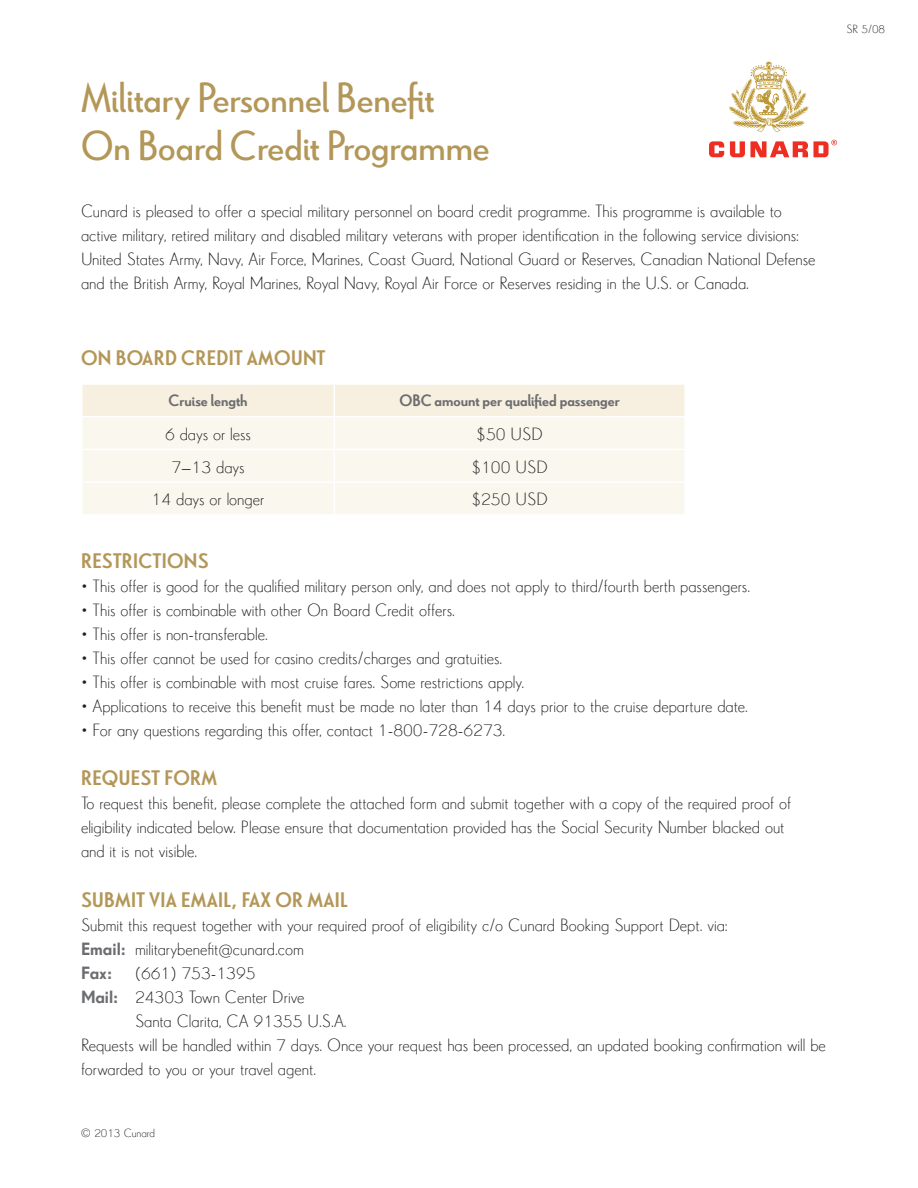
<style>
.page{position:relative;width:918px;height:1188px;background:#fff}
.page>*{position:absolute;margin:0;border:0;box-sizing:border-box;transform-origin:0 0}
.t1{font:42px/48px "Le Havre";color:#b39758}
.t2{font:700 21px "Le Havre";letter-spacing:.015em;color:#b39758}
.t3{font:300 18px/24px "Drescher Grotesk BT";color:#231f20}
.t4{font:700 16.5px "Le Havre";color:#6c6d70}
.t5{font:300 12px "Drescher Grotesk BT";color:#231f20}
.s1{font-weight:600;color:#6c6d70}
</style>
<div class="page">
<div style="left:82px;top:385px;width:602px;height:31px;background:#f7efdf"></div>
<div style="left:83px;top:418px;width:601px;height:96px;background:#faf7ee"></div>
<hr style="left:334px;top:385px;width:1px;height:31px;background:#fff">
<hr style="left:334px;top:417px;width:1px;height:32px;background:#fff">
<hr style="left:81px;top:449px;width:253px;height:1px;background:#fff">
<hr style="left:334px;top:449px;width:352px;height:1px;background:#fff">
<hr style="left:334px;top:450px;width:1px;height:31px;background:#fff">
<hr style="left:81px;top:481px;width:253px;height:2px;background:#fff">
<hr style="left:334px;top:481px;width:352px;height:2px;background:#fff">
<hr style="left:334px;top:483px;width:1px;height:31px;background:#fff">
<svg style="left:729px;top:62px;width:80px;height:70px"></svg>
<svg style="left:709px;top:141px;width:15px;height:16px"></svg>
<svg style="left:730px;top:140px;width:107px;height:17px"></svg>
<h1 class="t1" style="left:81px;top:75px;width:410px">Military Personnel Benefit<br>On Board Credit Programme</h1>
<p class="t3" style="left:81px;top:200px;width:736px">Cunard is pleased to offer a special military personnel on board credit programme. This programme is available to active military, retired military and disabled military veterans with proper identification in the following service divisions:<br>United States Army, Navy, Air Force, Marines, Coast Guard, National Guard or Reserves, Canadian National Defense and the British Army, Royal Marines, Royal Navy, Royal Air Force or Reserves residing in the U.S. or Canada.</p>
<p class="t5" style="left:846px;top:22px;width:40px">SR 5/08</p>
<p class="t2" style="left:81px;top:345px;width:246px">ON BOARD CREDIT AMOUNT</p>
<p class="t4" style="left:168px;top:390px;width:81px">CRUISE LENGTH</p>
<p class="t4" style="left:399px;top:390px;width:222px">OBC AMOUNT PER QUALIFIED PASSENGER</p>
<p class="t3" style="left:165px;top:422px;width:88px">6 days or less</p>
<p class="t3" style="left:476px;top:422px;width:68px">$50 USD</p>
<p class="t3" style="left:171px;top:455px;width:75px">7–13 days</p>
<p class="t3" style="left:471px;top:455px;width:78px">$100 USD</p>
<p class="t3" style="left:152px;top:487px;width:114px">14 days or longer</p>
<p class="t3" style="left:471px;top:487px;width:78px">$250 USD</p>
<p class="t2" style="left:81px;top:547px;width:129px">RESTRICTIONS</p>
<p class="t3" style="left:81px;top:574px;width:671px">• This offer is good for the qualified military person only, and does not apply to third/fourth berth passengers.</p>
<p class="t3" style="left:81px;top:598px;width:375px">• This offer is combinable with other On Board Credit offers.</p>
<p class="t3" style="left:81px;top:622px;width:188px">• This offer is non-transferable.</p>
<p class="t3" style="left:81px;top:646px;width:423px">• This offer cannot be used for casino credits/charges and gratuities.</p>
<p class="t3" style="left:81px;top:670px;width:445px">• This offer is combinable with most cruise fares. Some restrictions apply.</p>
<p class="t3" style="left:81px;top:694px;width:668px">• Applications to receive this benefit must be made no later than 14 days prior to the cruise departure date.</p>
<p class="t3" style="left:81px;top:718px;width:426px">• For any questions regarding this offer, contact 1-800-728-6273.</p>
<p class="t2" style="left:81px;top:765px;width:138px">REQUEST FORM</p>
<p class="t3" style="left:81px;top:791px;width:712px">To request this benefit, please complete the attached form and submit together with a copy of the required proof of eligibility indicated below. Please ensure that documentation provided has the Social Security Number blacked out and it is not visible.</p>
<p class="t2" style="left:81px;top:886px;width:268px">SUBMIT VIA EMAIL, FAX OR MAIL</p>
<p class="t3" style="left:81px;top:913px;width:648px">Submit this request together with your required proof of eligibility c/o Cunard Booking Support Dept. via:<br><span class="s1">Email:</span> militarybenefit@cunard.com<br><span class="s1">Fax:</span></p>
<p class="t3" style="left:135px;top:961px;width:122px">(661) 753-1395</p>
<p class="t3" style="left:81px;top:985px;width:225px"><span class="s1">Mail:</span> 24303 Town Center Drive</p>
<p class="t3" style="left:135px;top:1009px;width:213px">Santa Clarita, CA 91355 U.S.A.</p>
<p class="t3" style="left:81px;top:1033px;width:747px">Requests will be handled within 7 days. Once your request has been processed, an updated booking confirmation will be</p>
<p class="t3" style="left:81px;top:1057px;width:237px">forwarded to you or your travel agent.</p>
<p class="t5" style="left:81px;top:1126px;width:76px">© 2013 Cunard</p>
</div>
